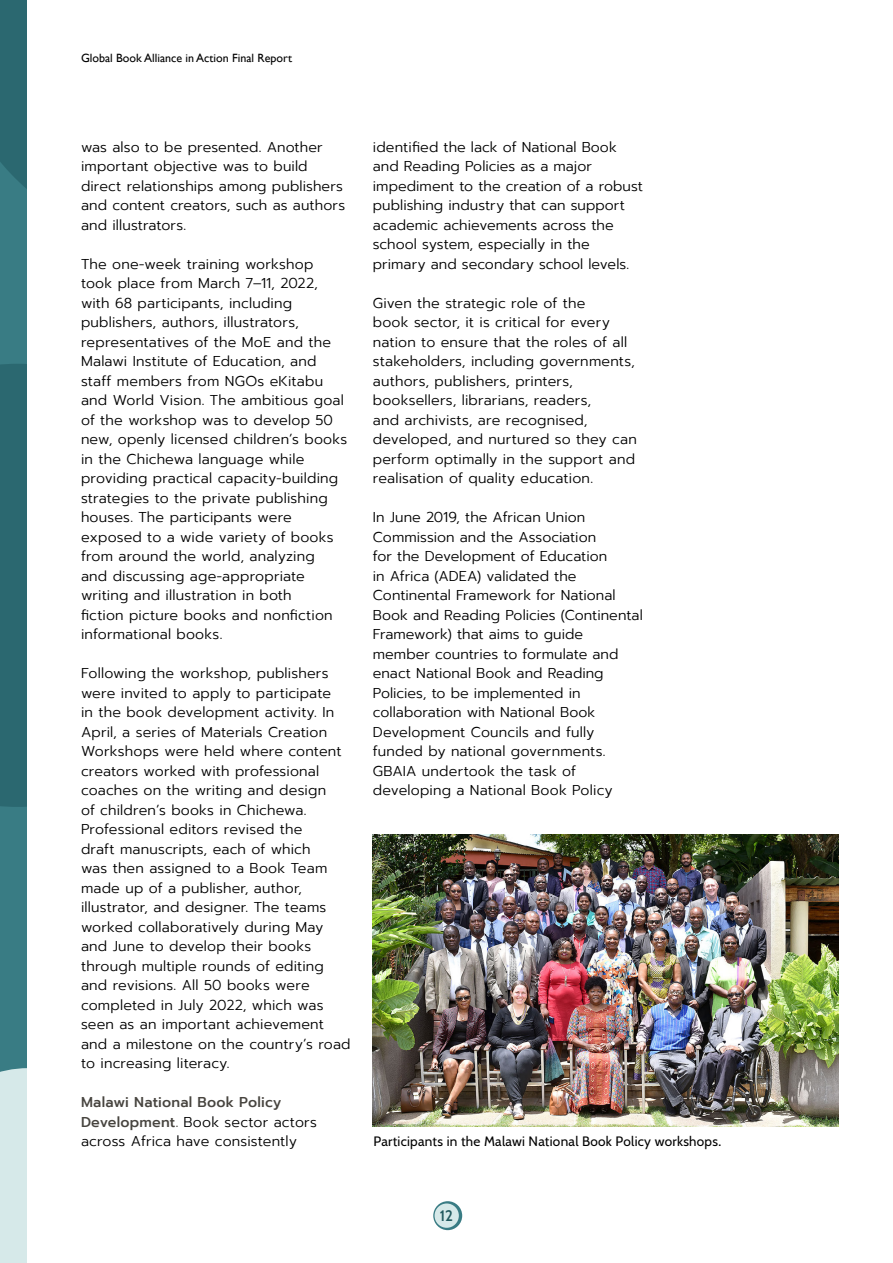
<style>
.page{position:relative;width:893px;height:1263px;background:#fff}
.page>*{position:absolute;margin:0;border:0;box-sizing:border-box;transform-origin:0 0}
.t1{font:600 14.85px "Cabin";color:#21595e}
.t2{font:300 14.25px/19.5px "Prompt";letter-spacing:.01em;color:#000}
.credit_line{font:13.5px "Cabin";letter-spacing:.02em;color:#000}
.t3{font:12px "Gill Sans";color:#000}
.s1{font-weight:500;color:#47443f}
</style>
<div class="page">
<svg style="left:433px;top:1201px;width:29px;height:29px"></svg>
<div style="left:435px;top:1203px;width:24px;height:25px;background:#d6e9e9;border-radius:50%"></div>
<svg style="left:0;top:0;width:27px;height:1263px;background:#4a8289"></svg>
<img style="left:373px;top:834px;width:466px;height:293px">
<p class="t3" style="left:81px;top:51px;width:213px">Global Book Alliance in Action Final Report</p>
<p class="t2" style="left:81px;top:137px;width:266px">was also to be presented. Another important objective was to build direct relationships among publishers and content creators, such as authors and illustrators.</p>
<p class="t2" style="left:81px;top:254px;width:268px">The one-week training workshop took place from March 7–11, 2022, with 68 participants, including publishers, authors, illustrators, representatives of the MoE and the Malawi Institute of Education, and staff members from NGOs eKitabu and World Vision. The ambitious goal of the workshop was to develop 50 new, openly licensed children’s books in the Chichewa language while providing practical capacity-building strategies to the private publishing houses. The participants were exposed to a wide variety of books from around the world, analyzing<br>and discussing age-appropriate writing and illustration in both<br>fiction picture books and nonfiction informational books.</p>
<p class="t2" style="left:81px;top:663px;width:271px">Following the workshop, publishers were invited to apply to participate<br>in the book development activity. In April, a series of Materials Creation Workshops were held where content creators worked with professional coaches on the writing and design<br>of children’s books in Chichewa.<br>Professional editors revised the<br>draft manuscripts, each of which<br>was then assigned to a Book Team made up of a publisher, author, illustrator, and designer. The teams worked collaboratively during May and June to develop their books through multiple rounds of editing and revisions. All 50 books were completed in July 2022, which was seen as an important achievement and a milestone on the country’s road to increasing literacy.</p>
<p class="t2" style="left:81px;top:1092px;width:237px"><span class="s1">Malawi National Book Policy<br>Development.</span> Book sector actors across Africa have consistently</p>
<p class="t2" style="left:373px;top:137px;width:272px">identified the lack of National Book and Reading Policies as a major impediment to the creation of a robust publishing industry that can support academic achievements across the school system, especially in the primary and secondary school levels.</p>
<p class="t2" style="left:373px;top:293px;width:265px">Given the strategic role of the<br>book sector, it is critical for every nation to ensure that the roles of all stakeholders, including governments, authors, publishers, printers, booksellers, librarians, readers,<br>and archivists, are recognised, developed, and nurtured so they can perform optimally in the support and realisation of quality education.</p>
<p class="t2" style="left:373px;top:507px;width:271px">In June 2019, the African Union<br>Commission and the Association<br>for the Development of Education<br>in Africa (ADEA) validated the<br>Continental Framework for National<br>Book and Reading Policies (Continental<br>Framework) that aims to guide member countries to formulate and enact National Book and Reading<br>Policies, to be implemented in collaboration with National Book<br>Development Councils and fully funded by national governments.</p>
<p class="t2" style="left:373px;top:761px;width:241px">GBAIA undertook the task of developing a National Book Policy</p>
<p class="credit_line" style="left:374px;top:1130px;width:349px">Participants in the Malawi National Book Policy workshops.</p>
<p class="t1" style="left:440px;top:1203px;width:15px">12</p>
</div>
